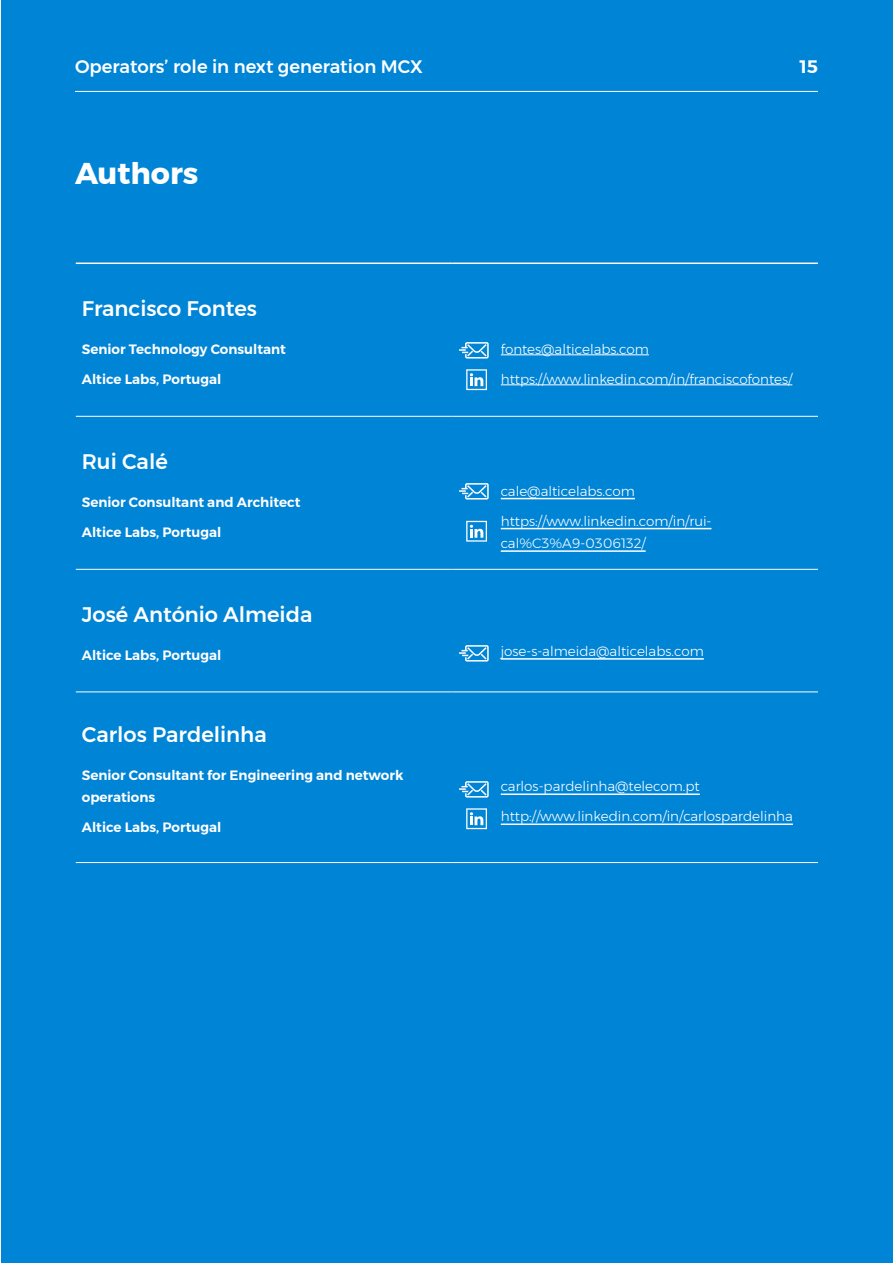
<style>
.page{position:relative;width:893px;height:1263px;background:#fff}
.page>*{position:absolute;margin:0;border:0;box-sizing:border-box;transform-origin:0 0}
.t1{font:700 30px "Montserrat";color:#fff}
.t2{font:500 21px "Montserrat";color:#fff}
.t3{font:500 18px "Montserrat";color:#fff}
.t4{font:600 18px "Montserrat";color:#fff}
.t5{font:300 13.5px/22.5px "Montserrat";color:#fff}
.t6{font:600 13.5px/22.5px "Montserrat";color:#fff}
</style>
<div class="page">
<div style="left:2px;top:1px;width:891px;height:1262px;background:#0084d6"></div>
<hr style="left:75px;top:91px;width:743px;height:1px;background:#fff">
<hr style="left:76px;top:263px;width:377px;height:1px;background:#fff">
<hr style="left:453px;top:263px;width:365px;height:1px;background:#fff">
<hr style="left:76px;top:416px;width:377px;height:1px;background:#fff">
<hr style="left:453px;top:416px;width:365px;height:1px;background:#fff">
<hr style="left:76px;top:569px;width:377px;height:1px;background:#fff">
<hr style="left:453px;top:569px;width:365px;height:1px;background:#fff">
<hr style="left:76px;top:691px;width:377px;height:1px;background:#fff">
<hr style="left:453px;top:691px;width:365px;height:1px;background:#fff">
<hr style="left:76px;top:862px;width:377px;height:1px;background:#fff">
<hr style="left:453px;top:862px;width:365px;height:1px;background:#fff">
<hr style="left:501px;top:354px;width:148px;height:1px;background:#fff">
<hr style="left:501px;top:384px;width:291px;height:1px;background:#fff">
<hr style="left:501px;top:498px;width:134px;height:1px;background:#fff">
<hr style="left:501px;top:528px;width:210px;height:1px;background:#fff">
<hr style="left:501px;top:550px;width:145px;height:2px;background:#fff">
<hr style="left:501px;top:658px;width:203px;height:2px;background:#fff">
<hr style="left:501px;top:793px;width:199px;height:2px;background:#fff">
<hr style="left:501px;top:823px;width:292px;height:2px;background:#fff">
<svg style="left:459px;top:342px;width:30px;height:17px"></svg>
<svg style="left:459px;top:781px;width:30px;height:17px"></svg>
<svg style="left:459px;top:483px;width:30px;height:17px"></svg>
<svg style="left:459px;top:645px;width:30px;height:17px"></svg>
<svg style="left:466px;top:369px;width:21px;height:21px"></svg>
<svg style="left:466px;top:808px;width:21px;height:21px"></svg>
<svg style="left:466px;top:521px;width:21px;height:21px"></svg>
<h3 class="t3" style="left:75px;top:52px;width:349px">Operators’ role in next generation MCX</h3>
<h3 class="t4" style="left:800px;top:52px;width:20px">15</h3>
<h1 class="t1" style="left:75px;top:149px;width:125px">Authors</h1>
<h2 class="t2" style="left:82px;top:292px;width:177px">Francisco Fontes</h2>
<p class="t6" style="left:82px;top:338px;width:206px">Senior Technology Consultant</p>
<p class="t6" style="left:82px;top:368px;width:141px">Altice Labs, Portugal</p>
<h2 class="t2" style="left:82px;top:445px;width:87px">Rui Calé</h2>
<p class="t6" style="left:82px;top:491px;width:220px">Senior Consultant and Architect</p>
<p class="t6" style="left:82px;top:521px;width:141px">Altice Labs, Portugal</p>
<p class="t5" style="left:501px;top:338px;width:150px">fontes@alticelabs.com</p>
<p class="t5" style="left:501px;top:368px;width:293px">https://www.linkedin.com/in/franciscofontes/</p>
<p class="t5" style="left:501px;top:479px;width:136px">cale@alticelabs.com</p>
<p class="t5" style="left:501px;top:509px;width:212px">https://www.linkedin.com/in/rui&shy;cal%C3%A9-0306132/</p>
<h2 class="t2" style="left:82px;top:598px;width:232px">José António Almeida</h2>
<p class="t6" style="left:82px;top:643px;width:141px">Altice Labs, Portugal</p>
<p class="t5" style="left:501px;top:640px;width:205px">jose-s-almeida@alticelabs.com</p>
<h2 class="t2" style="left:82px;top:718px;width:186px">Carlos Pardelinha</h2>
<p class="t6" style="left:82px;top:764px;width:323px">Senior Consultant for Engineering and network operations</p>
<p class="t6" style="left:82px;top:816px;width:141px">Altice Labs, Portugal</p>
<p class="t5" style="left:501px;top:775px;width:201px">carlos-pardelinha@telecom.pt</p>
<p class="t5" style="left:501px;top:805px;width:294px">http://www.linkedin.com/in/carlospardelinha</p>
</div>
